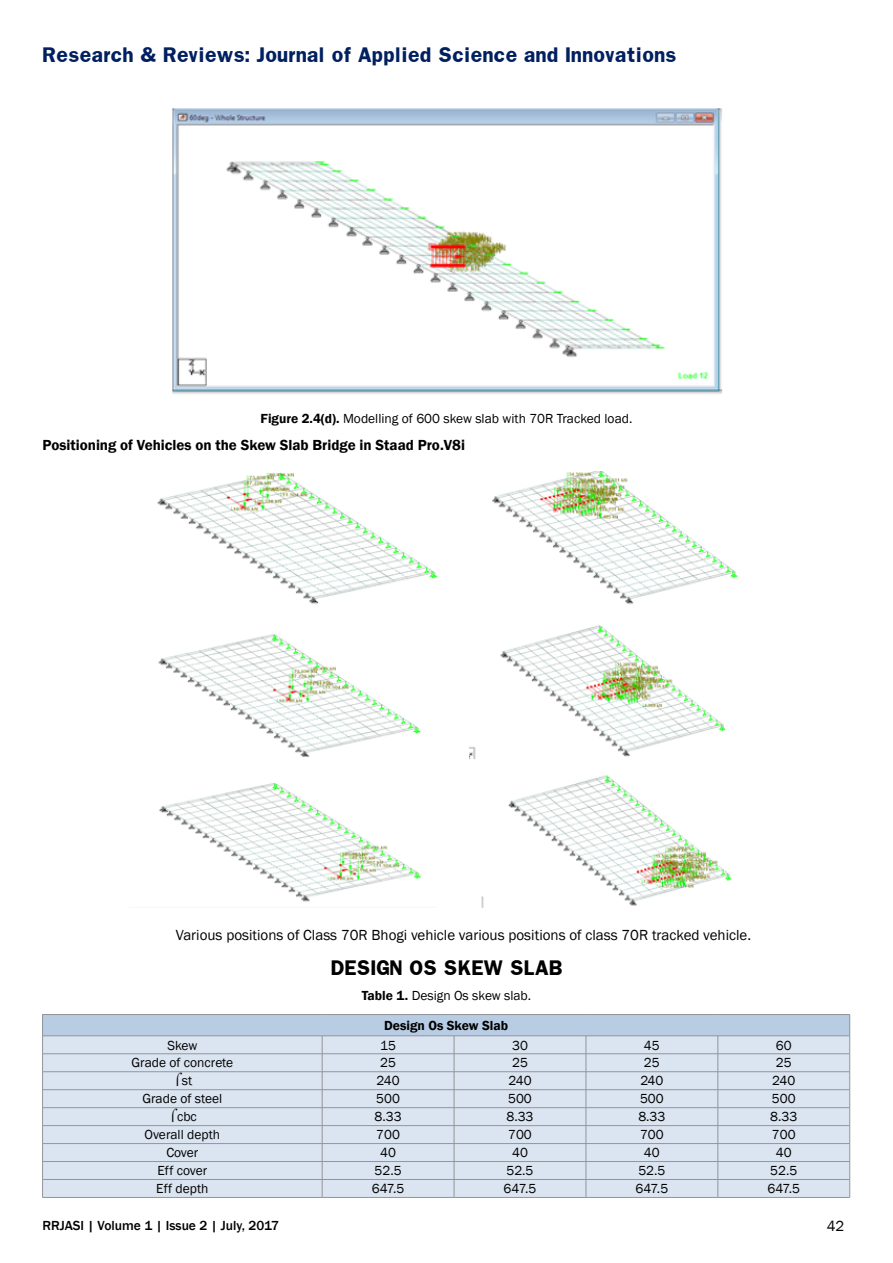
<style>
.page{position:relative;width:893px;height:1263px;background:#fff}
.page>*{position:absolute;margin:0;border:0;box-sizing:border-box;transform-origin:0 0}
.t1{font:700 18px "Franklin";color:#002060}
.SD{font:700 18px "Franklin";color:#000}
.t2{font:15px "Franklin Gothic";color:#000}
.SUB-SD{font:600 15px "Franklin Gothic";color:#000}
.HTML_Preformatted{font:13.5px "Franklin Gothic";color:#000}
.t3{font:500 13.5px "Franklin Gothic";color:#000}
.t4{font:600 13.5px "Franklin Gothic";color:#000}
.s1{font-weight:600}
</style>
<div class="page">
<img style="left:172px;top:108px;width:551px;height:286px">
<img style="left:157px;top:472px;width:581px;height:436px">
<div style="left:43px;top:1014px;width:807px;height:22px;background:#b8cce4"></div>
<div style="left:43px;top:1036px;width:806px;height:161px;background:#dbe5f1"></div>
<hr style="left:43px;top:1014px;width:279px;height:1px;background:#939598">
<hr style="left:322px;top:1014px;width:132px;height:1px;background:#939598">
<hr style="left:454px;top:1014px;width:132px;height:1px;background:#939598">
<hr style="left:586px;top:1014px;width:132px;height:1px;background:#939598">
<hr style="left:718px;top:1014px;width:132px;height:1px;background:#939598">
<hr style="left:43px;top:1035px;width:279px;height:1px;background:#939598">
<hr style="left:322px;top:1035px;width:132px;height:1px;background:#939598">
<hr style="left:454px;top:1035px;width:132px;height:1px;background:#939598">
<hr style="left:586px;top:1035px;width:132px;height:1px;background:#939598">
<hr style="left:718px;top:1035px;width:132px;height:1px;background:#939598">
<hr style="left:43px;top:1053px;width:279px;height:1px;background:#939598">
<hr style="left:322px;top:1053px;width:132px;height:1px;background:#939598">
<hr style="left:454px;top:1053px;width:132px;height:1px;background:#939598">
<hr style="left:586px;top:1053px;width:132px;height:1px;background:#939598">
<hr style="left:718px;top:1053px;width:132px;height:1px;background:#939598">
<hr style="left:43px;top:1071px;width:279px;height:1px;background:#939598">
<hr style="left:322px;top:1071px;width:132px;height:1px;background:#939598">
<hr style="left:454px;top:1071px;width:132px;height:1px;background:#939598">
<hr style="left:586px;top:1071px;width:132px;height:1px;background:#939598">
<hr style="left:718px;top:1071px;width:132px;height:1px;background:#939598">
<hr style="left:43px;top:1089px;width:279px;height:1px;background:#939598">
<hr style="left:322px;top:1089px;width:132px;height:1px;background:#939598">
<hr style="left:454px;top:1089px;width:132px;height:1px;background:#939598">
<hr style="left:586px;top:1089px;width:132px;height:1px;background:#939598">
<hr style="left:718px;top:1089px;width:132px;height:1px;background:#939598">
<hr style="left:43px;top:1107px;width:279px;height:1px;background:#939598">
<hr style="left:322px;top:1107px;width:132px;height:1px;background:#939598">
<hr style="left:454px;top:1107px;width:132px;height:1px;background:#939598">
<hr style="left:586px;top:1107px;width:132px;height:1px;background:#939598">
<hr style="left:718px;top:1107px;width:132px;height:1px;background:#939598">
<hr style="left:43px;top:1125px;width:279px;height:1px;background:#939598">
<hr style="left:322px;top:1125px;width:132px;height:1px;background:#939598">
<hr style="left:454px;top:1125px;width:132px;height:1px;background:#939598">
<hr style="left:586px;top:1125px;width:132px;height:1px;background:#939598">
<hr style="left:718px;top:1125px;width:132px;height:1px;background:#939598">
<hr style="left:43px;top:1143px;width:279px;height:1px;background:#939598">
<hr style="left:322px;top:1143px;width:132px;height:1px;background:#939598">
<hr style="left:454px;top:1143px;width:132px;height:1px;background:#939598">
<hr style="left:586px;top:1143px;width:132px;height:1px;background:#939598">
<hr style="left:718px;top:1143px;width:132px;height:1px;background:#939598">
<hr style="left:43px;top:1161px;width:279px;height:1px;background:#939598">
<hr style="left:322px;top:1161px;width:132px;height:1px;background:#939598">
<hr style="left:454px;top:1161px;width:132px;height:1px;background:#939598">
<hr style="left:586px;top:1161px;width:132px;height:1px;background:#939598">
<hr style="left:718px;top:1161px;width:132px;height:1px;background:#939598">
<hr style="left:43px;top:1179px;width:279px;height:1px;background:#939598">
<svg style="left:42px;top:1014px;width:1px;height:183px"></svg>
<hr style="left:322px;top:1179px;width:132px;height:1px;background:#939598">
<svg style="left:322px;top:1036px;width:1px;height:161px"></svg>
<hr style="left:454px;top:1179px;width:132px;height:1px;background:#939598">
<svg style="left:454px;top:1036px;width:1px;height:161px"></svg>
<hr style="left:586px;top:1179px;width:132px;height:1px;background:#939598">
<svg style="left:586px;top:1036px;width:1px;height:161px"></svg>
<hr style="left:718px;top:1179px;width:132px;height:1px;background:#939598">
<svg style="left:718px;top:1036px;width:1px;height:161px"></svg>
<svg style="left:849px;top:1015px;width:1px;height:182px"></svg>
<hr style="left:43px;top:1197px;width:279px;height:1px;background:#939598">
<hr style="left:322px;top:1197px;width:132px;height:1px;background:#939598">
<hr style="left:454px;top:1197px;width:132px;height:1px;background:#939598">
<hr style="left:586px;top:1197px;width:132px;height:1px;background:#939598">
<hr style="left:718px;top:1197px;width:132px;height:1px;background:#939598">
<h1 class="t1" style="left:43px;top:43px;width:636px">Research &amp; Reviews: Journal of Applied Science and Innovations</h1>
<p class="HTML_Preformatted" style="left:261px;top:410px;width:373px"><span class="s1">Figure 2.4(d).</span> Modelling of 600 skew slab with 70R Tracked load.</p>
<p class="SUB-SD" style="left:43px;top:436px;width:424px">Positioning of Vehicles on the Skew Slab Bridge in Staad Pro.V8i</p>
<p class="t2" style="left:176px;top:925px;width:577px">Various positions of Class 70R Bhogi vehicle various positions of class 70R tracked vehicle.</p>
<p class="SD" style="left:331px;top:955px;width:233px">DESIGN OS SKEW SLAB</p>
<p class="HTML_Preformatted" style="left:362px;top:987px;width:171px"><span class="s1">Table 1.</span> Design Os skew slab.</p>
<p class="t4" style="left:384px;top:1017px;width:125px">Design Os Skew Slab</p>
<p class="HTML_Preformatted" style="left:167px;top:1037px;width:31px">Skew</p>
<p class="HTML_Preformatted" style="left:380px;top:1037px;width:17px">15</p>
<p class="HTML_Preformatted" style="left:512px;top:1037px;width:17px">30</p>
<p class="HTML_Preformatted" style="left:644px;top:1037px;width:17px">45</p>
<p class="HTML_Preformatted" style="left:776px;top:1037px;width:17px">60</p>
<p class="HTML_Preformatted" style="left:131px;top:1054px;width:103px">Grade of concrete</p>
<p class="HTML_Preformatted" style="left:380px;top:1054px;width:17px">25</p>
<p class="HTML_Preformatted" style="left:512px;top:1054px;width:17px">25</p>
<p class="HTML_Preformatted" style="left:644px;top:1054px;width:17px">25</p>
<p class="HTML_Preformatted" style="left:776px;top:1054px;width:17px">25</p>
<p class="HTML_Preformatted" style="left:173px;top:1072px;width:21px">⌠st</p>
<p class="HTML_Preformatted" style="left:376px;top:1072px;width:25px">240</p>
<p class="HTML_Preformatted" style="left:508px;top:1072px;width:25px">240</p>
<p class="HTML_Preformatted" style="left:640px;top:1072px;width:25px">240</p>
<p class="HTML_Preformatted" style="left:772px;top:1072px;width:25px">240</p>
<p class="HTML_Preformatted" style="left:142px;top:1090px;width:81px">Grade of steel</p>
<p class="HTML_Preformatted" style="left:376px;top:1090px;width:25px">500</p>
<p class="HTML_Preformatted" style="left:508px;top:1090px;width:25px">500</p>
<p class="HTML_Preformatted" style="left:640px;top:1090px;width:25px">500</p>
<p class="HTML_Preformatted" style="left:772px;top:1090px;width:25px">500</p>
<p class="HTML_Preformatted" style="left:168px;top:1108px;width:31px">⌠cbc</p>
<p class="HTML_Preformatted" style="left:375px;top:1108px;width:29px">8.33</p>
<p class="HTML_Preformatted" style="left:506px;top:1108px;width:29px">8.33</p>
<p class="HTML_Preformatted" style="left:638px;top:1108px;width:29px">8.33</p>
<p class="HTML_Preformatted" style="left:770px;top:1108px;width:29px">8.33</p>
<p class="HTML_Preformatted" style="left:145px;top:1126px;width:77px">Overall depth</p>
<p class="HTML_Preformatted" style="left:376px;top:1126px;width:25px">700</p>
<p class="HTML_Preformatted" style="left:508px;top:1126px;width:25px">700</p>
<p class="HTML_Preformatted" style="left:640px;top:1126px;width:25px">700</p>
<p class="HTML_Preformatted" style="left:772px;top:1126px;width:25px">700</p>
<p class="HTML_Preformatted" style="left:166px;top:1144px;width:33px">Cover</p>
<p class="HTML_Preformatted" style="left:380px;top:1144px;width:17px">40</p>
<p class="HTML_Preformatted" style="left:512px;top:1144px;width:17px">40</p>
<p class="HTML_Preformatted" style="left:644px;top:1144px;width:17px">40</p>
<p class="HTML_Preformatted" style="left:776px;top:1144px;width:17px">40</p>
<p class="HTML_Preformatted" style="left:158px;top:1162px;width:51px">Eff cover</p>
<p class="HTML_Preformatted" style="left:375px;top:1162px;width:29px">52.5</p>
<p class="HTML_Preformatted" style="left:506px;top:1162px;width:29px">52.5</p>
<p class="HTML_Preformatted" style="left:638px;top:1162px;width:29px">52.5</p>
<p class="HTML_Preformatted" style="left:770px;top:1162px;width:29px">52.5</p>
<p class="HTML_Preformatted" style="left:156px;top:1180px;width:54px">Eff depth</p>
<p class="HTML_Preformatted" style="left:372px;top:1180px;width:34px">647.5</p>
<p class="HTML_Preformatted" style="left:504px;top:1180px;width:34px">647.5</p>
<p class="HTML_Preformatted" style="left:635px;top:1180px;width:34px">647.5</p>
<p class="HTML_Preformatted" style="left:767px;top:1180px;width:34px">647.5</p>
<p class="t3" style="left:43px;top:1217px;width:238px">RRJASI | Volume 1 | Issue 2 | July, 2017</p>
<p class="t2" style="left:827px;top:1217px;width:19px">42</p>
</div>
